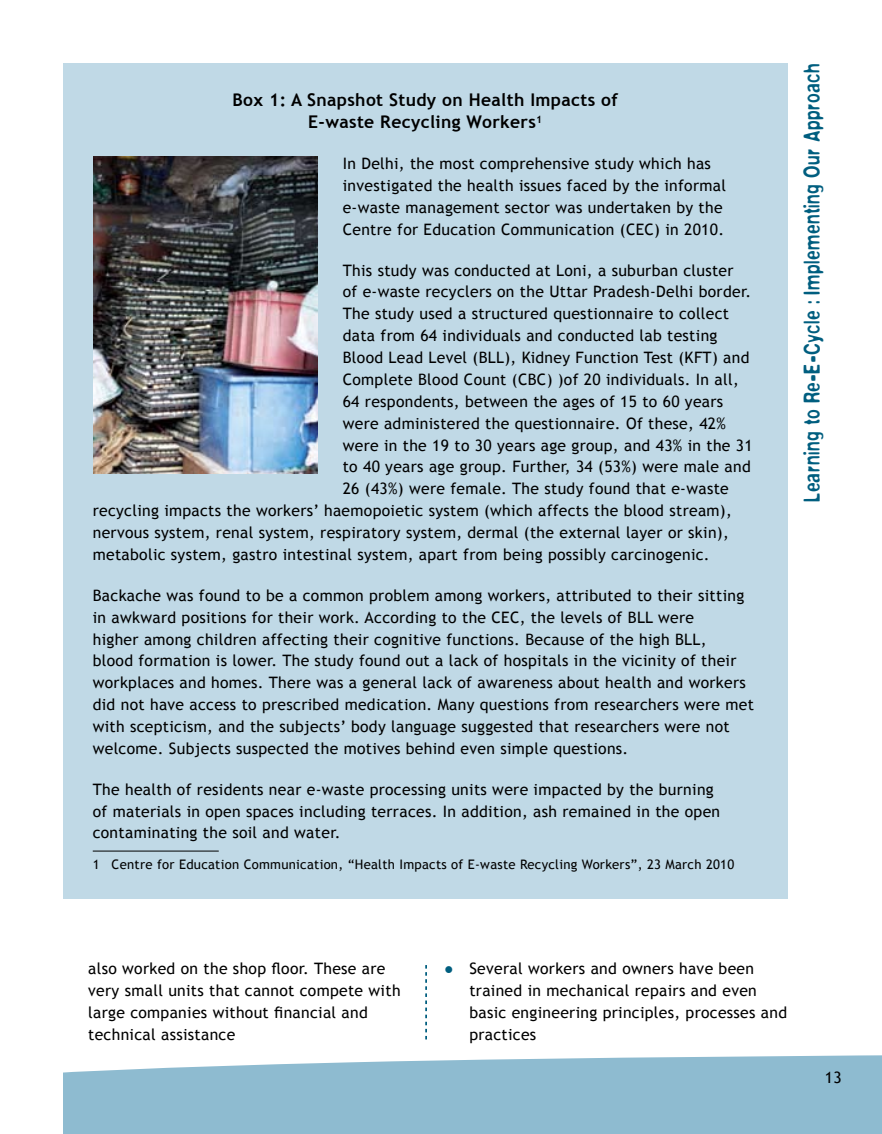
<style>
.page{position:relative;width:882px;height:1134px;background:#fff}
.page>*{position:absolute;margin:0;border:0;box-sizing:border-box;transform-origin:0 0}
.t1{font:100 21px "Washout";color:#005e7f}
.t2{font:700 17.5px/22.8px "Trebuchet MS";letter-spacing:.02em;color:#000;text-align:center}
.t3{font:15.75px/21.9px "Trebuchet MS";letter-spacing:.02em;color:#000}
.t4{font:13.12px "Trebuchet MS";letter-spacing:.02em;color:#000}
.s1{color:#005e7f}
</style>
<div class="page">
<svg style="left:63px;top:1055px;width:819px;height:79px;background:#96c0d3"></svg>
<div style="left:63px;top:63px;width:725px;height:835px;background:#c0d9e6"></div>
<hr style="left:93px;top:851px;width:126px;height:1px;background:#000">
<img style="left:94px;top:157px;width:224px;height:317px">
<svg style="left:425px;top:965px;width:2px;height:75px"></svg>
<p class="t2" style="left:232px;top:88px;width:387px">Box 1: A Snapshot Study on Health Impacts of<br>E-waste Recycling Workers<sup>1</sup></p>
<p class="t3" style="left:343px;top:153px;width:385px">In Delhi, the most comprehensive study which has investigated the health issues faced by the informal e-waste management sector was undertaken by the Centre for Education Communication (CEC) in 2010.</p>
<p class="t3" style="left:343px;top:259px;width:392px">This study was conducted at Loni, a suburban cluster</p>
<p class="t3" style="left:343px;top:281px;width:410px">of e-waste recyclers on the Uttar Pradesh-Delhi border.</p>
<p class="t3" style="left:343px;top:303px;width:388px">The study used a structured questionnaire to collect</p>
<p class="t3" style="left:343px;top:325px;width:376px">data from 64 individuals and conducted lab testing</p>
<p class="t3" style="left:343px;top:347px;width:408px">Blood Lead Level (BLL), Kidney Function Test (KFT) and</p>
<p class="t3" style="left:343px;top:369px;width:398px">Complete Blood Count (CBC) )of 20 individuals. In all,</p>
<p class="t3" style="left:343px;top:391px;width:382px">64 respondents, between the ages of 15 to 60 years</p>
<p class="t3" style="left:343px;top:412px;width:385px">were administered the questionnaire. Of these, 42%</p>
<p class="t3" style="left:343px;top:434px;width:412px">were in the 19 to 30 years age group, and 43% in the 31</p>
<p class="t3" style="left:343px;top:456px;width:410px">to 40 years age group. Further, 34 (53%) were male and</p>
<p class="t3" style="left:343px;top:478px;width:388px">26 (43%) were female. The study found that e-waste</p>
<p class="t3" style="left:93px;top:500px;width:641px">recycling impacts the workers’ haemopoietic system (which affects the blood stream),</p>
<p class="t3" style="left:93px;top:522px;width:638px">nervous system, renal system, respiratory system, dermal (the external layer or skin),</p>
<p class="t3" style="left:93px;top:544px;width:618px">metabolic system, gastro intestinal system, apart from being possibly carcinogenic.</p>
<p class="t3" style="left:93px;top:584px;width:663px">Backache was found to be a common problem among workers, attributed to their sitting in awkward positions for their work. According to the CEC, the levels of BLL were<br>higher among children affecting their cognitive functions. Because of the high BLL,<br>blood formation is lower. The study found out a lack of hospitals in the vicinity of their workplaces and homes. There was a general lack of awareness about health and workers did not have access to prescribed medication. Many questions from researchers were met with scepticism, and the subjects’ body language suggested that researchers were not welcome. Subjects suspected the motives behind even simple questions.</p>
<p class="t3" style="left:93px;top:778px;width:629px">The health of residents near e-waste processing units were impacted by the burning of materials in open spaces including terraces. In addition, ash remained in the open contaminating the soil and water.</p>
<p class="t4" style="left:93px;top:856px;width:643px">1 Centre for Education Communication, “Health Impacts of E-waste Recycling Workers”, 23 March 2010</p>
<h1 class="t1" style="left:803px;top:502px;width:441px;rotate:-90deg">Learning to Re-E-Cycle : Implementing Our Approach</h1>
<p class="t3" style="left:88px;top:958px;width:314px">also worked on the shop floor. These are very small units that cannot compete with large companies without financial and technical assistance</p>
<p class="t3" style="left:469px;top:958px;width:319px;text-indent:-25px"><span class="s1">●</span> Several workers and owners have been trained in mechanical repairs and even basic engineering principles, processes and practices</p>
<p class="t3" style="left:825px;top:1066px;width:18px">13</p>
</div>
